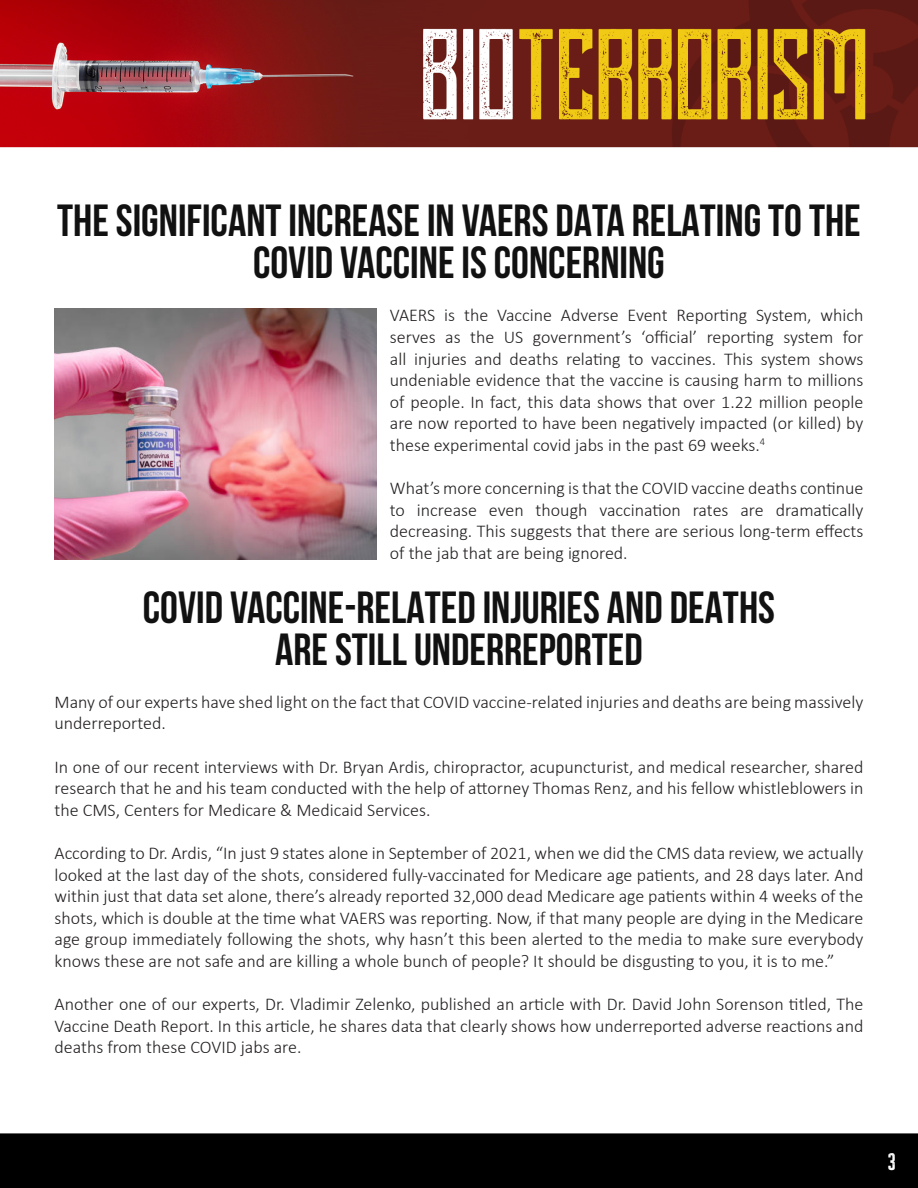
<style>
.page{position:relative;width:918px;height:1188px;background:#fff}
.page>*{position:absolute;margin:0;border:0;box-sizing:border-box;transform-origin:0 0}
.t1{font:700 45px/42px "Bebas Neue";color:#111;text-align:center}
.t2{font:19.5px "Cheddar Gothic Rough";color:#fff}
.t3{font:300 18px/21.6px "Calibri";color:#231f20;text-align:justify}
</style>
<div class="page">
<img style="left:0;top:0;width:918px;height:1188px">
<img style="left:54px;top:309px;width:322px;height:250px">
<p class="t1" style="left:57px;top:199px;width:805px">THE SIGNIFICANT INCREASE IN VAERS DATA RELATING TO THE<br>COVID VACCINE IS CONCERNING</p>
<p class="t3" style="left:390px;top:305px;width:475px">VAERS is the Vaccine Adverse Event Reporting System, which serves as the US government’s ‘official’ reporting system for all injuries and deaths relating to vaccines. This system shows undeniable evidence that the vaccine is causing harm to millions of people. In fact, this data shows that over 1.22 million people are now reported to have been negatively impacted (or killed) by these experimental covid jabs in the past 69 weeks.<sup>4</sup></p>
<p class="t3" style="left:390px;top:477px;width:475px">What’s more concerning is that the COVID vaccine deaths continue to increase even though vaccination rates are dramatically decreasing. This suggests that there are serious long-term effects of the jab that are being ignored.</p>
<p class="t1" style="left:143px;top:586px;width:634px">COVID VACCINE-RELATED INJURIES AND DEATHS</p>
<p class="t1" style="left:275px;top:628px;width:369px">ARE STILL UNDERREPORTED</p>
<p class="t3" style="left:55px;top:691px;width:810px">Many of our experts have shed light on the fact that COVID vaccine-related injuries and deaths are being massively underreported.</p>
<p class="t3" style="left:55px;top:756px;width:810px">In one of our recent interviews with Dr. Bryan Ardis, chiropractor, acupuncturist, and medical researcher, shared research that he and his team conducted with the help of attorney Thomas Renz, and his fellow whistleblowers in the CMS, Centers for Medicare &amp; Medicaid Services.</p>
<p class="t3" style="left:55px;top:842px;width:810px">According to Dr. Ardis, “In just 9 states alone in September of 2021, when we did the CMS data review, we actually looked at the last day of the shots, considered fully-vaccinated for Medicare age patients, and 28 days later. And within just that data set alone, there’s already reported 32,000 dead Medicare age patients within 4 weeks of the shots, which is double at the time what VAERS was reporting. Now, if that many people are dying in the Medicare age group immediately following the shots, why hasn’t this been alerted to the media to make sure everybody knows these are not safe and are killing a whole bunch of people? It should be disgusting to you, it is to me.”</p>
<p class="t3" style="left:55px;top:993px;width:810px">Another one of our experts, Dr. Vladimir Zelenko, published an article with Dr. David John Sorenson titled, The Vaccine Death Report. In this article, he shares data that clearly shows how underreported adverse reactions and deaths from these COVID jabs are.</p>
<p class="t2" style="left:888px;top:1149px;width:9px">3</p>
</div>
